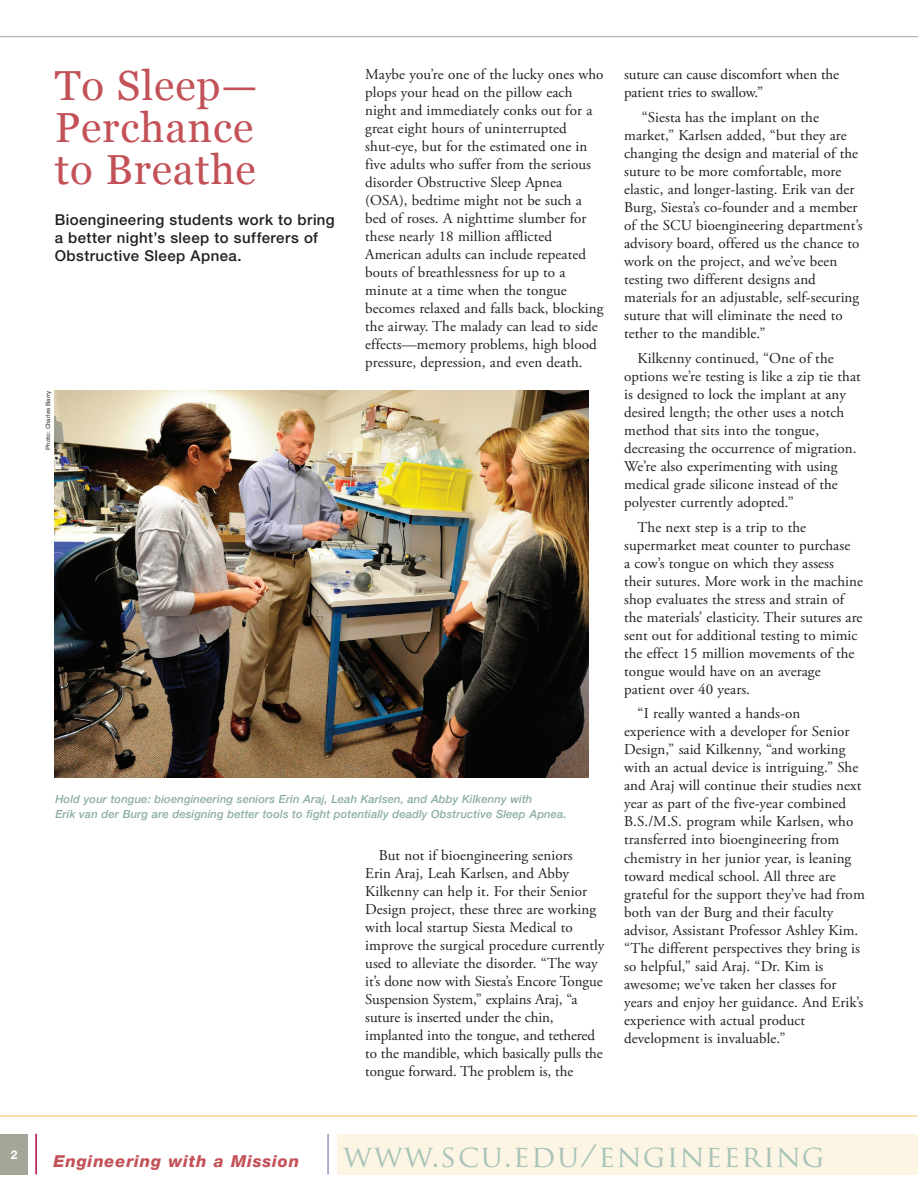
<style>
.page{position:relative;width:918px;height:1188px;background:#fff}
.page>*{position:absolute;margin:0;border:0;box-sizing:border-box;transform-origin:0 0}
.t1{font:42px/42px "Georgia";letter-spacing:.02em;color:#c35258;text-align:justify}
.t2{font:30px "Trajan Pro";letter-spacing:.05em;color:#a8c4b9}
.t3{font:italic 800 16.5px "Helvetica Neue";letter-spacing:.05em;color:#c35258}
.t4{font:15px/18px "Adobe Garamond Pro";letter-spacing:.005em;color:#231f20}
.t5{font:500 15px/18px "Helvetica Neue";letter-spacing:.03em;color:#231f20}
.t6{font:700 12px "Helvetica Neue";color:#fff}
.t7{font:italic 500 11.25px/15px "Helvetica Neue";letter-spacing:.01em;color:#8baea1}
.t8{font:500 6px "Helvetica Neue";letter-spacing:.01em;color:#4b4c4d}
</style>
<div class="page">
<div style="left:0;top:1133px;width:28px;height:41px;background:#a6a698"></div>
<hr style="left:36px;top:1133px;width:1px;height:41px;background:#b30437">
<div style="left:337px;top:1133px;width:581px;height:41px;background:#fcf5e4"></div>
<hr style="left:328px;top:1133px;width:1px;height:41px;background:#62609a">
<hr style="left:0;top:36px;width:918px;height:1px;background:#a6a698">
<img style="left:54px;top:391px;width:534px;height:386px">
<hr style="left:0;top:1115px;width:918px;height:1px;background:#f4c661">
<p class="t6" style="left:11px;top:1146px;width:8px">2</p>
<h1 class="t1" style="left:55px;top:63px;width:204px">To Sleep— Perchance to Breathe</h1>
<p class="t5" style="left:55px;top:211px;width:282px">Bioengineering students work to bring a better night’s sleep to sufferers of<br>Obstructive Sleep Apnea.</p>
<p class="t8" style="left:44px;top:450px;width:61px;rotate:-90deg">Photo: Charles Barry</p>
<p class="t4" style="left:365px;top:66px;width:240px">Maybe you’re one of the lucky ones who plops your head on the pillow each night and immediately conks out for a great eight hours of uninterrupted shut-eye, but for the estimated one in five adults who suffer from the serious disorder Obstructive Sleep Apnea (OSA), bedtime might not be such a bed of roses. A nighttime slumber for these nearly 18 million afflicted American adults can include repeated bouts of breathlessness for up to a minute at a time when the tongue becomes relaxed and falls back, blocking the airway. The malady can lead to side effects—memory problems, high blood pressure, depression, and even death.</p>
<p class="t7" style="left:55px;top:791px;width:513px">Hold your tongue: bioengineering seniors Erin Araj, Leah Karlsen, and Abby Kilkenny with<br>Erik van der Burg are designing better tools to fight potentially deadly Obstructive Sleep Apnea.</p>
<p class="t4" style="left:365px;top:847px;width:241px;text-indent:14px">But not if bioengineering seniors<br>Erin Araj, Leah Karlsen, and Abby Kilkenny can help it. For their Senior Design project, these three are working with local startup Siesta Medical to improve the surgical procedure currently used to alleviate the disorder. “The way it’s done now with Siesta’s Encore Tongue Suspension System,” explains Araj, “a suture is inserted under the chin, implanted into the tongue, and tethered to the mandible, which basically pulls the tongue forward. The problem is, the</p>
<p class="t4" style="left:624px;top:66px;width:216px">suture can cause discomfort when the patient tries to swallow.”</p>
<p class="t4" style="left:624px;top:109px;width:240px;text-indent:18px">“Siesta has the implant on the market,” Karlsen added, “but they are changing the design and material of the suture to be more comfortable, more elastic, and longer-lasting. Erik van der Burg, Siesta’s co-founder and a member of the SCU bioengineering department’s advisory board, offered us the chance to work on the project, and we’ve been testing two different designs and materials for an adjustable, self-securing suture that will eliminate the need to tether to the mandible.”</p>
<p class="t4" style="left:624px;top:349px;width:238px;text-indent:14px">Kilkenny continued, “One of the options we’re testing is like a zip tie that is designed to lock the implant at any desired length; the other uses a notch method that sits into the tongue, decreasing the occurrence of migration.<br>We’re also experimenting with using medical grade silicone instead of the polyester currently adopted.”</p>
<p class="t4" style="left:624px;top:518px;width:240px;text-indent:14px">The next step is a trip to the supermarket meat counter to purchase<br>a cow’s tongue on which they assess their sutures. More work in the machine shop evaluates the stress and strain of the materials’ elasticity. Their sutures are sent out for additional testing to mimic the effect 15 million movements of the tongue would have on an average patient over 40 years.</p>
<p class="t4" style="left:624px;top:705px;width:242px;text-indent:14px">“I really wanted a hands-on experience with a developer for Senior Design,” said Kilkenny, “and working with an actual device is intriguing.” She and Araj will continue their studies next year as part of the five-year combined B.S./M.S. program while Karlsen, who transferred into bioengineering from chemistry in her junior year, is leaning toward medical school. All three are grateful for the support they’ve had from both van der Burg and their faculty advisor, Assistant Professor Ashley Kim. “The different perspectives they bring is so helpful,” said Araj. “Dr. Kim is awesome; we’ve taken her classes for years and enjoy her guidance. And Erik’s experience with actual product development is invaluable.”</p>
<p class="t3" style="left:53px;top:1150px;width:247px">Engineering with a Mission</p>
<h2 class="t2" style="left:343px;top:1136px;width:483px">WWW.SCU.EDU/ENGINEERING</h2>
</div>
